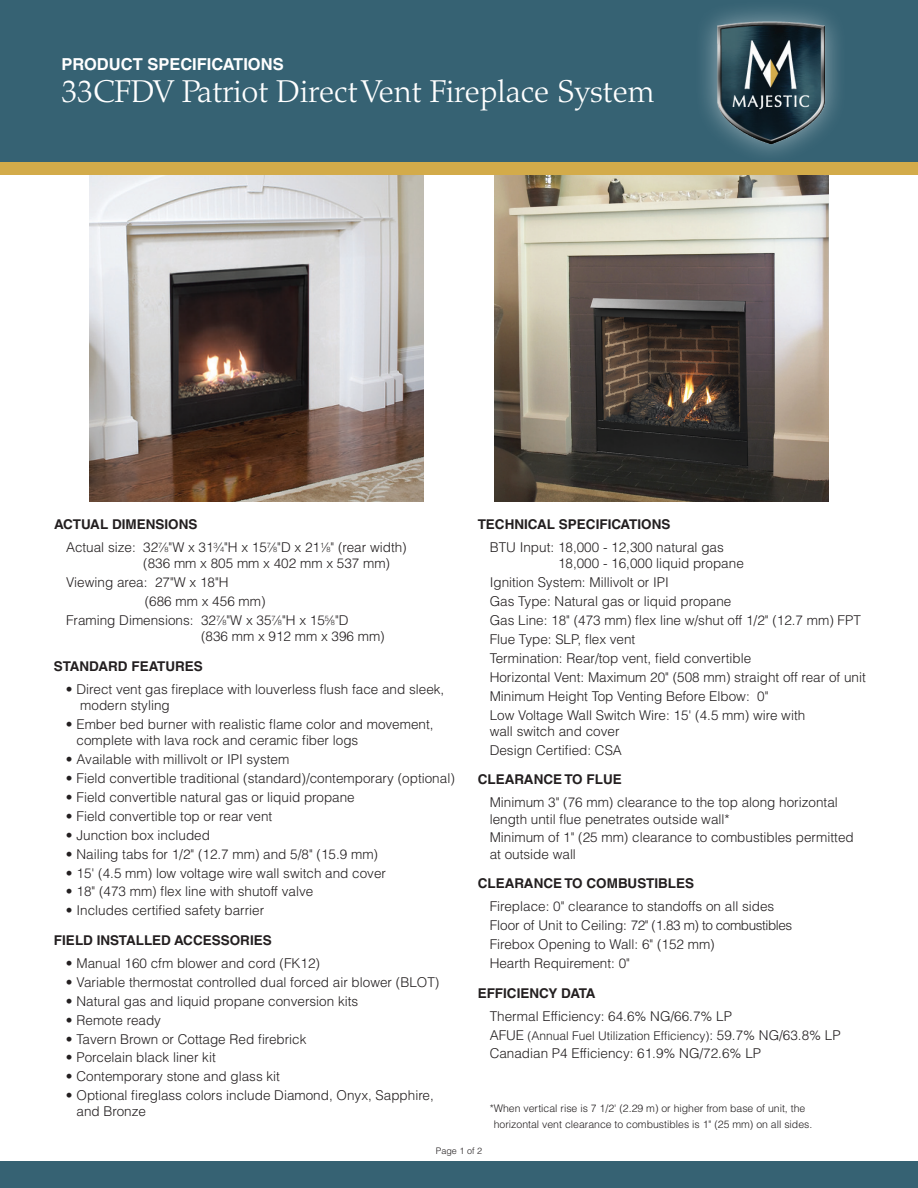
<style>
.page{position:relative;width:918px;height:1188px;background:#fff}
.page>*{position:absolute;margin:0;border:0;box-sizing:border-box;transform-origin:0 0}
.t1{font:300 31.5px "Palatino LT Std";color:#fff}
.t2{font:700 16.5px "Helvetica LT Std";color:#fff}
.t3{font:300 13.5px/18.9px "Helvetica LT Std";color:#231f20}
.t4{font:700 13.5px "Helvetica LT Std";color:#231f20}
.t5{font:300 12px "Helvetica LT Std";color:#231f20}
.t6{font:300 10.5px/16.2px "Helvetica LT Std";color:#231f20}
.t7{font:300 9px "Helvetica LT Std";color:#231f20}
.s1{font-weight:700}
.s2{font-size:7.35px}
.s3{font-size:13.5px}
</style>
<div class="page">
<img style="left:89px;top:175px;width:335px;height:326px">
<img style="left:494px;top:175px;width:335px;height:326px">
<div style="left:0;top:0;width:918px;height:162px;background:#366273"></div>
<div style="left:693px;top:0;width:156px;height:166px;background:#fff;opacity:.5"></div>
<img style="left:693px;top:18px;width:156px;height:128px">
<div style="left:0;top:162px;width:918px;height:13px;background:#d3ab4a"></div>
<div style="left:0;top:1162px;width:918px;height:26px;background:#366273"></div>
<p class="t2" style="left:62px;top:54px;width:224px">PRODUCT SPECIFICATIONS</p>
<h1 class="t1" style="left:62px;top:73px;width:595px">33CFDV Patriot Direct Vent Fireplace System</h1>
<p class="t3" style="left:66px;top:513px;width:342px;line-height:23px;text-indent:-12px"><span class="s1">ACTUAL DIMENSIONS<br></span>Actual size: 32<sup>7</sup>⁄<span class="s2">8</span>"W x 31<sup>3</sup>⁄<span class="s2">4</span>"H x 15<sup>7</sup>⁄<span class="s2">8</span>"D x 21<sup>1</sup>⁄<span class="s2">8</span>" (rear width)</p>
<p class="t3" style="left:143px;top:554px;width:248px">(836 mm x 805 mm x 402 mm x 537 mm)</p>
<p class="t3" style="left:66px;top:573px;width:164px">Viewing area: 27"W x 18"H</p>
<p class="t3" style="left:145px;top:592px;width:122px">(686 mm x 456 mm)</p>
<p class="t3" style="left:66px;top:611px;width:284px">Framing Dimensions: 32<sup>7</sup>⁄<span class="s2">8</span>"W x 35<sup>7</sup>⁄<span class="s2">8</span>"H x 15<sup>5</sup>⁄<span class="s2">8</span>"D</p>
<p class="t3" style="left:201px;top:627px;width:185px">(836 mm x 912 mm x 396 mm)</p>
<p class="t4" style="left:54px;top:658px;width:150px">STANDARD FEATURES</p>
<p class="t3" style="left:80px;top:681px;width:366px;line-height:16.2px;text-indent:-14px">• Direct vent gas fireplace with louverless flush face and sleek, modern styling</p>
<p class="t3" style="left:77px;top:716px;width:359px;line-height:16.2px;text-indent:-11px">• Ember bed burner with realistic flame color and movement, complete with lava rock and ceramic fiber logs</p>
<p class="t3" style="left:66px;top:750px;width:225px">• Available with millivolt or IPI system</p>
<p class="t3" style="left:66px;top:769px;width:390px">• Field convertible traditional (standard)/contemporary (optional)</p>
<p class="t3" style="left:66px;top:788px;width:290px">• Field convertible natural gas or liquid propane</p>
<p class="t3" style="left:66px;top:806px;width:208px">• Field convertible top or rear vent</p>
<p class="t3" style="left:66px;top:825px;width:146px">• Junction box included</p>
<p class="t3" style="left:66px;top:844px;width:314px">• Nailing tabs for 1/2" (12.7 mm) and 5/8" (15.9 mm)</p>
<p class="t3" style="left:66px;top:863px;width:322px">• 15' (4.5 mm) low voltage wire wall switch and cover</p>
<p class="t3" style="left:66px;top:882px;width:249px">• 18" (473 mm) flex line with shutoff valve</p>
<p class="t3" style="left:66px;top:901px;width:200px">• Includes certified safety barrier</p>
<p class="t4" style="left:54px;top:932px;width:219px">FIELD INSTALLED ACCESSORIES</p>
<p class="t3" style="left:66px;top:954px;width:256px">• Manual 160 cfm blower and cord (FK12)</p>
<p class="t3" style="left:66px;top:972px;width:375px">• Variable thermostat controlled dual forced air blower (BLOT)</p>
<p class="t3" style="left:66px;top:991px;width:294px">• Natural gas and liquid propane conversion kits</p>
<p class="t3" style="left:66px;top:1010px;width:97px">• Remote ready</p>
<p class="t3" style="left:66px;top:1029px;width:242px">• Tavern Brown or Cottage Red firebrick</p>
<p class="t3" style="left:66px;top:1048px;width:151px">• Porcelain black liner kit</p>
<p class="t3" style="left:66px;top:1067px;width:216px">• Contemporary stone and glass kit</p>
<p class="t3" style="left:77px;top:1087px;width:359px;line-height:16.2px;text-indent:-11px">• Optional fireglass colors include Diamond, Onyx, Sapphire, and Bronze</p>
<p class="t7" style="left:436px;top:1145px;width:48px">Page 1 of 2</p>
<p class="t4" style="left:478px;top:516px;width:194px">TECHNICAL SPECIFICATIONS</p>
<p class="t3" style="left:558px;top:539px;width:187px;line-height:16.2px;text-indent:-68px">BTU Input: 18,000 - 12,300 natural gas<br>18,000 - 16,000 liquid propane</p>
<p class="t3" style="left:490px;top:573px;width:378px">Ignition System: Millivolt or IPI<br>Gas Type: Natural gas or liquid propane<br>Gas Line: 18" (473 mm) flex line w/shut off 1/2" (12.7 mm) FPT Flue Type: SLP, flex vent<br>Termination: Rear/top vent, field convertible<br>Horizontal Vent: Maximum 20" (508 mm) straight off rear of unit Minimum Height Top Venting Before Elbow: 0"<br>Low Voltage Wall Switch Wire: 15' (4.5 mm) wire with</p>
<p class="t3" style="left:490px;top:721px;width:134px">wall switch and cover<br>Design Certified: CSA</p>
<p class="t4" style="left:478px;top:771px;width:146px">CLEARANCE TO FLUE</p>
<p class="t3" style="left:490px;top:794px;width:350px;line-height:16.2px">Minimum 3" (76 mm) clearance to the top along horizontal length until flue penetrates outside wall*</p>
<p class="t3" style="left:490px;top:829px;width:366px;line-height:16.2px">Minimum of 1" (25 mm) clearance to combustibles permitted at outside wall</p>
<p class="t4" style="left:478px;top:875px;width:218px">CLEARANCE TO COMBUSTIBLES</p>
<p class="t3" style="left:490px;top:897px;width:304px">Fireplace: 0" clearance to standoffs on all sides Floor of Unit to Ceiling: 72" (1.83 m) to combustibles Firebox Opening to Wall: 6" (152 mm)<br>Hearth Requirement: 0"</p>
<p class="t4" style="left:478px;top:985px;width:119px">EFFICIENCY DATA</p>
<p class="t3" style="left:490px;top:1006px;width:244px">Thermal Efficiency: 64.6% NG/66.7% LP</p>
<p class="t5" style="left:490px;top:1028px;width:352px"><span class="s3">AFUE</span> (Annual Fuel Utilization Efficiency)<span class="s3">: 59.7% NG/63.8% LP</span></p>
<p class="t3" style="left:490px;top:1044px;width:273px">Canadian P4 Efficiency: 61.9% NG/72.6% LP</p>
<p class="t6" style="left:494px;top:1100px;width:320px;text-indent:-4px">*When vertical rise is 7 1/2' (2.29 m) or higher from base of unit, the horizontal vent clearance to combustibles is 1" (25 mm) on all sides.</p>
</div>
